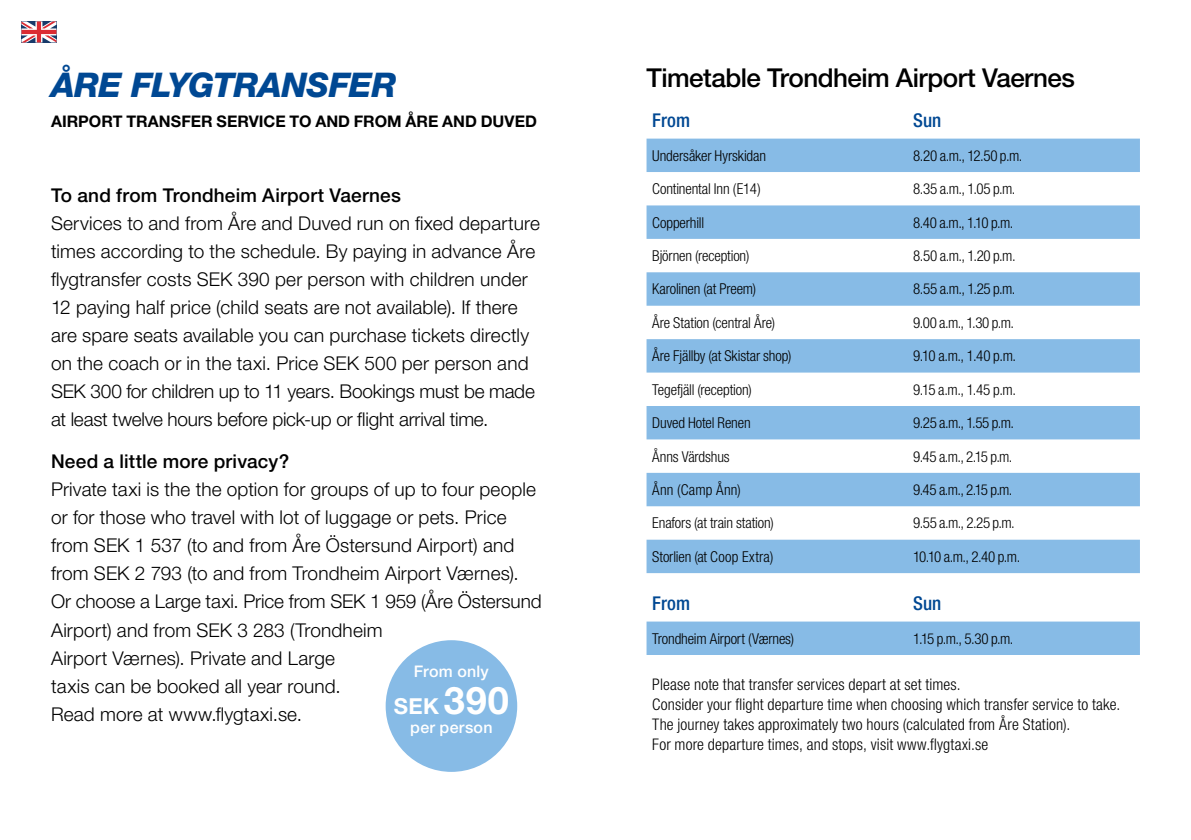
<style>
.page{position:relative;width:1191px;height:840px;background:#fff}
.page>*{position:absolute;margin:0;border:0;box-sizing:border-box;transform-origin:0 0}
.t1{font:italic 800 34px "Helvetica Neue LT Std";letter-spacing:-.02em;color:#004893}
.t2{font:500 26px "Helvetica Neue LT Std";letter-spacing:-.02em;color:#000}
.t3{font:700 22px "Helvetica Neue LT Std";color:#fff}
.t4{font:300 19px/28px "Helvetica Neue LT Std";letter-spacing:.005em;color:#000}
.t5{font:500 19px "Helvetica Neue LT Std";letter-spacing:.01em;color:#000}
.t6{font:500 condensed 19px "Helvetica Neue LT Std";letter-spacing:.005em;color:#004893}
.t7{font:300 condensed 16px/20px "Helvetica Neue LT Std";letter-spacing:.01em;color:#000}
.t8{font:700 16px "Helvetica Neue LT Std";color:#000}
.t9{font:500 16px "Helvetica Neue LT Std";letter-spacing:.015em;color:#fff}
.t10{font:300 condensed 15px "Helvetica Neue LT Std";letter-spacing:-.01em;color:#000}
.t11{font:300 condensed 15px "Helvetica Neue LT Std";letter-spacing:.01em;color:#000}
.s1{font-size:38px}
</style>
<div class="page">
<svg style="left:21px;top:21px;width:35px;height:21px"></svg>
<div style="left:386px;top:639px;width:131px;height:132px;background:#87bbe6;border-radius:50%"></div>
<svg style="left:646px;top:138px;width:494px;height:516px"></svg>
<div style="left:646px;top:472px;width:494px;height:34px;background:#87bbe6"></div>
<div style="left:646px;top:539px;width:494px;height:33px;background:#87bbe6"></div>
<h1 class="t1" style="left:51px;top:64px;width:347px">ÅRE FLYGTRANSFER</h1>
<p class="t8" style="left:51px;top:111px;width:487px">AIRPORT TRANSFER SERVICE TO AND FROM ÅRE AND DUVED</p>
<p class="t5" style="left:51px;top:184px;width:351px">To and from Trondheim Airport Vaernes</p>
<p class="t4" style="left:51px;top:209px;width:490px">Services to and from Åre and Duved run on fixed departure times according to the schedule. By paying in advance Åre flygtransfer costs SEK 390 per person with children under 12 paying half price (child seats are not available). If there are spare seats available you can purchase tickets directly on the coach or in the taxi. Price SEK 500 per person and SEK 300 for children up to 11 years. Bookings must be made at least twelve hours before pick-up or flight arrival time.</p>
<p class="t5" style="left:51px;top:450px;width:240px">Need a little more privacy?</p>
<p class="t4" style="left:51px;top:475px;width:492px">Private taxi is the the option for groups of up to four people or for those who travel with lot of luggage or pets. Price from SEK 1 537 (to and from Åre Östersund Airport) and from SEK 2 793 (to and from Trondheim Airport Værnes).<br>Or choose a Large taxi. Price from SEK 1 959 (Åre Östersund Airport) and from SEK 3 283 (Trondheim<br>Airport Værnes). Private and Large<br>taxis can be booked all year round.<br>Read more at www.flygtaxi.se.</p>
<p class="t9" style="left:414px;top:661px;width:77px">From only</p>
<p class="t3" style="left:394px;top:691px;width:116px">SEK <span class="s1">390</span></p>
<p class="t9" style="left:410px;top:716px;width:84px">per person</p>
<h2 class="t2" style="left:646px;top:62px;width:430px">Timetable Trondheim Airport Vaernes</h2>
<p class="t6" style="left:652px;top:109px;width:40px">From</p>
<p class="t6" style="left:913px;top:109px;width:30px">Sun</p>
<p class="t10" style="left:652px;top:147px;width:115px">Undersåker Hyrskidan</p>
<p class="t10" style="left:913px;top:147px;width:111px">8.20 a.m., 12.50 p.m.</p>
<p class="t10" style="left:652px;top:180px;width:110px">Continental Inn (E14)</p>
<p class="t10" style="left:913px;top:180px;width:104px">8.35 a.m., 1.05 p.m.</p>
<p class="t10" style="left:652px;top:213px;width:53px">Copperhill</p>
<p class="t10" style="left:913px;top:213px;width:102px">8.40 a.m., 1.10 p.m.</p>
<p class="t10" style="left:652px;top:247px;width:99px">Björnen (reception)</p>
<p class="t10" style="left:913px;top:247px;width:104px">8.50 a.m., 1.20 p.m.</p>
<p class="t10" style="left:652px;top:280px;width:106px">Karolinen (at Preem)</p>
<p class="t10" style="left:913px;top:280px;width:104px">8.55 a.m., 1.25 p.m.</p>
<p class="t10" style="left:652px;top:314px;width:124px">Åre Station (central Åre)</p>
<p class="t10" style="left:913px;top:314px;width:102px">9.00 a.m., 1.30 p.m.</p>
<p class="t10" style="left:652px;top:347px;width:141px">Åre Fjällby (at Skistar shop)</p>
<p class="t10" style="left:913px;top:347px;width:105px">9.10 a.m., 1.40 p.m.</p>
<p class="t10" style="left:652px;top:380px;width:101px">Tegefjäll (reception)</p>
<p class="t10" style="left:913px;top:380px;width:104px">9.15 a.m., 1.45 p.m.</p>
<p class="t10" style="left:652px;top:414px;width:100px">Duved Hotel Renen</p>
<p class="t10" style="left:913px;top:414px;width:102px">9.25 a.m., 1.55 p.m.</p>
<p class="t10" style="left:652px;top:447px;width:79px">Ånns Värdshus</p>
<p class="t10" style="left:913px;top:447px;width:101px">9.45 a.m., 2.15 p.m.</p>
<p class="t11" style="left:652px;top:480px;width:90px">Ånn (Camp Ånn)</p>
<p class="t10" style="left:913px;top:480px;width:101px">9.45 a.m., 2.15 p.m.</p>
<p class="t10" style="left:652px;top:514px;width:123px">Enafors (at train station)</p>
<p class="t10" style="left:913px;top:514px;width:103px">9.55 a.m., 2.25 p.m.</p>
<p class="t11" style="left:652px;top:547px;width:123px">Storlien (at Coop Extra)</p>
<p class="t10" style="left:913px;top:547px;width:109px">10.10 a.m., 2.40 p.m.</p>
<p class="t6" style="left:652px;top:591px;width:40px">From</p>
<p class="t6" style="left:913px;top:591px;width:30px">Sun</p>
<p class="t10" style="left:652px;top:629px;width:143px">Trondheim Airport (Værnes)</p>
<p class="t10" style="left:913px;top:629px;width:102px">1.15 p.m., 5.30 p.m.</p>
<p class="t7" style="left:652px;top:673px;width:470px">Please note that transfer services depart at set times.<br>Consider your flight departure time when choosing which transfer service to take.<br>The journey takes approximately two hours (calculated from Åre Station).<br>For more departure times, and stops, visit www.flygtaxi.se</p>
</div>
